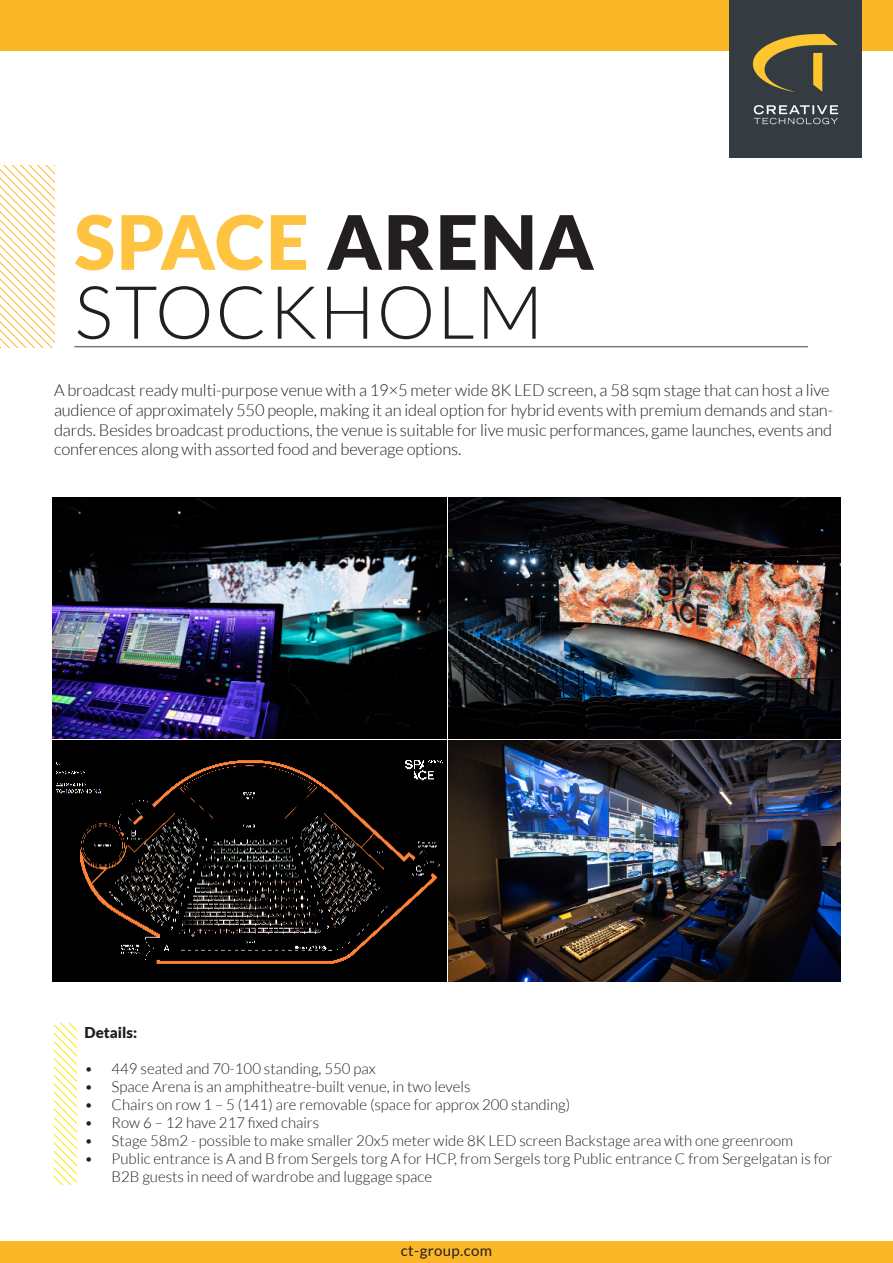
<style>
.page{position:relative;width:893px;height:1263px;background:#fff}
.page>*{position:absolute;margin:0;border:0;box-sizing:border-box;transform-origin:0 0}
.t1{font:900 75px "Lato";letter-spacing:.025em;color:#fec340}
.t2{font:300 73.5px "Lato";letter-spacing:.025em;color:#231f20}
.t3{font:300 16.5px/19.8px "Lato";letter-spacing:-.01em;color:#231f20}
.t4{font:300 15px/18px "Lato";color:#231f20}
.t5{font:15px "Lato";letter-spacing:.025em;color:#231f20}
.t6{font:900 15px "Lato";color:#231f20}
.s1{color:#231f20}
</style>
<div class="page">
<svg style="left:0;top:166px;width:54px;height:181px"></svg>
<hr style="left:74px;top:346px;width:734px;height:1px;background:#3e3e3f">
<svg style="left:54px;top:1024px;width:22px;height:160px"></svg>
<img style="left:53px;top:497px;width:393px;height:241px">
<div style="left:0;top:0;width:893px;height:51px;background:#fcb729"></div>
<img style="left:730px;top:0;width:131px;height:157px">
<div style="left:0;top:1241px;width:893px;height:22px;background:#fcb729"></div>
<img style="left:448px;top:497px;width:392px;height:241px">
<img style="left:53px;top:741px;width:393px;height:240px">
<img style="left:448px;top:741px;width:392px;height:240px">
<p class="t1" style="left:74px;top:198px;width:521px">SPACE <span class="s1">ARENA</span></p>
<p class="t2" style="left:74px;top:273px;width:470px">STOCKHOLM</p>
<p class="t3" style="left:54px;top:380px;width:781px">A broadcast ready multi-purpose venue with a 19×5 meter wide 8K LED screen, a 58 sqm stage that can host a live audience of approximately 550 people, making it an ideal option for hybrid events with premium demands and stan&shy;dards. Besides broadcast productions, the venue is suitable for live music performances, game launches, events and conferences along with assorted food and beverage options.</p>
<p class="t6" style="left:85px;top:1023px;width:54px">Details:</p>
<p class="t4" style="left:85px;top:1059px;width:293px">• 449 seated and 70-100 standing, 550 pax</p>
<p class="t4" style="left:85px;top:1077px;width:387px">• Space Arena is an amphitheatre-built venue, in two levels</p>
<p class="t4" style="left:85px;top:1095px;width:487px">• Chairs on row 1 – 5 (141) are removable (space for approx 200 standing)</p>
<p class="t4" style="left:85px;top:1113px;width:236px">• Row 6 – 12 have 217 fixed chairs</p>
<p class="t4" style="left:85px;top:1131px;width:710px">• Stage 58m2 - possible to make smaller 20x5 meter wide 8K LED screen Backstage area with one greenroom</p>
<p class="t4" style="left:112px;top:1149px;width:722px;text-indent:-27px">• Public entrance is A and B from Sergels torg A for HCP, from Sergels torg Public entrance C from Sergelgatan is for<br>B2B guests in need of wardrobe and luggage space</p>
<p class="t5" style="left:401px;top:1242px;width:93px">ct-group.com</p>
</div>
